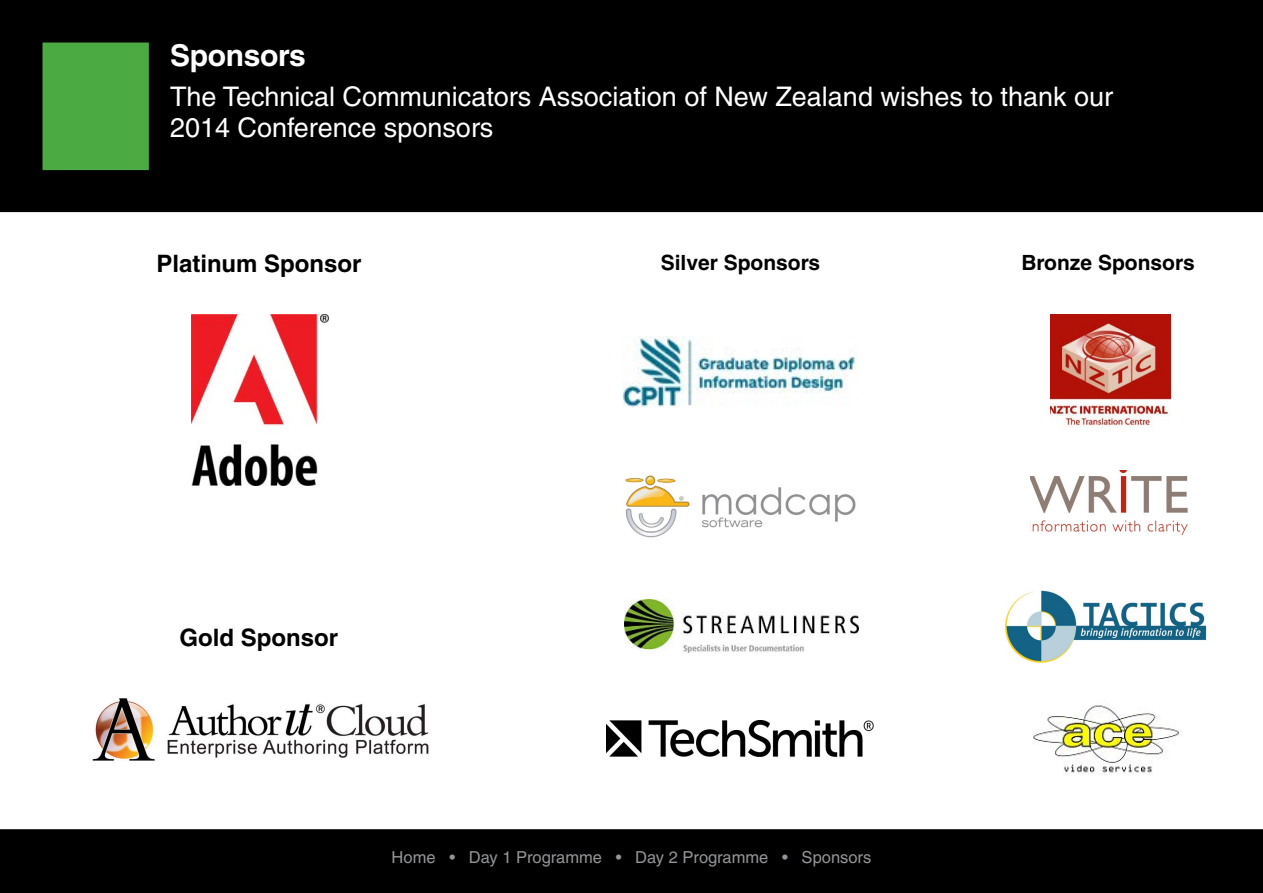
<style>
.page{position:relative;width:1263px;height:893px;background:#fff}
.page>*{position:absolute;margin:0;border:0;box-sizing:border-box;transform-origin:0 0}
.t1{font:700 30px "Helvetica";letter-spacing:-.01em;color:#fff}
.t2{font:27px/31.5px "Helvetica";color:#fff}
.t3{font:700 24px "Helvetica";color:#000}
.t4{font:700 21px "Helvetica";color:#000}
.t5{font:16.5px "Helvetica";color:#939598}
</style>
<div class="page">
<div style="left:0;top:0;width:1263px;height:212px;background:#000"></div>
<div style="left:0;top:829px;width:1263px;height:64px;background:#000"></div>
<div style="left:43px;top:43px;width:106px;height:127px;background:#4caa42"></div>
<img style="left:192px;top:314px;width:136px;height:172px">
<img style="left:623px;top:337px;width:233px;height:70px">
<img style="left:625px;top:475px;width:231px;height:63px">
<img style="left:1004px;top:590px;width:203px;height:73px">
<img style="left:1030px;top:470px;width:158px;height:65px">
<img style="left:1050px;top:314px;width:121px;height:116px">
<img style="left:92px;top:698px;width:337px;height:63px">
<img style="left:606px;top:721px;width:267px;height:36px">
<img style="left:624px;top:600px;width:234px;height:53px">
<img style="left:1033px;top:705px;width:149px;height:70px">
<p class="t1" style="left:170px;top:37px;width:137px">Sponsors</p>
<p class="t2" style="left:170px;top:80px;width:944px">The Technical Communicators Association of New Zealand wishes to thank our<br>2014 Conference sponsors</p>
<p class="t3" style="left:156px;top:249px;width:207px">Platinum Sponsor</p>
<p class="t4" style="left:661px;top:250px;width:161px">Silver Sponsors</p>
<p class="t4" style="left:1021px;top:250px;width:175px">Bronze Sponsors</p>
<p class="t3" style="left:180px;top:623px;width:160px">Gold Sponsor</p>
<p class="t5" style="left:392px;top:848px;width:481px">Home • Day 1 Programme • Day 2 Programme • Sponsors</p>
</div>
